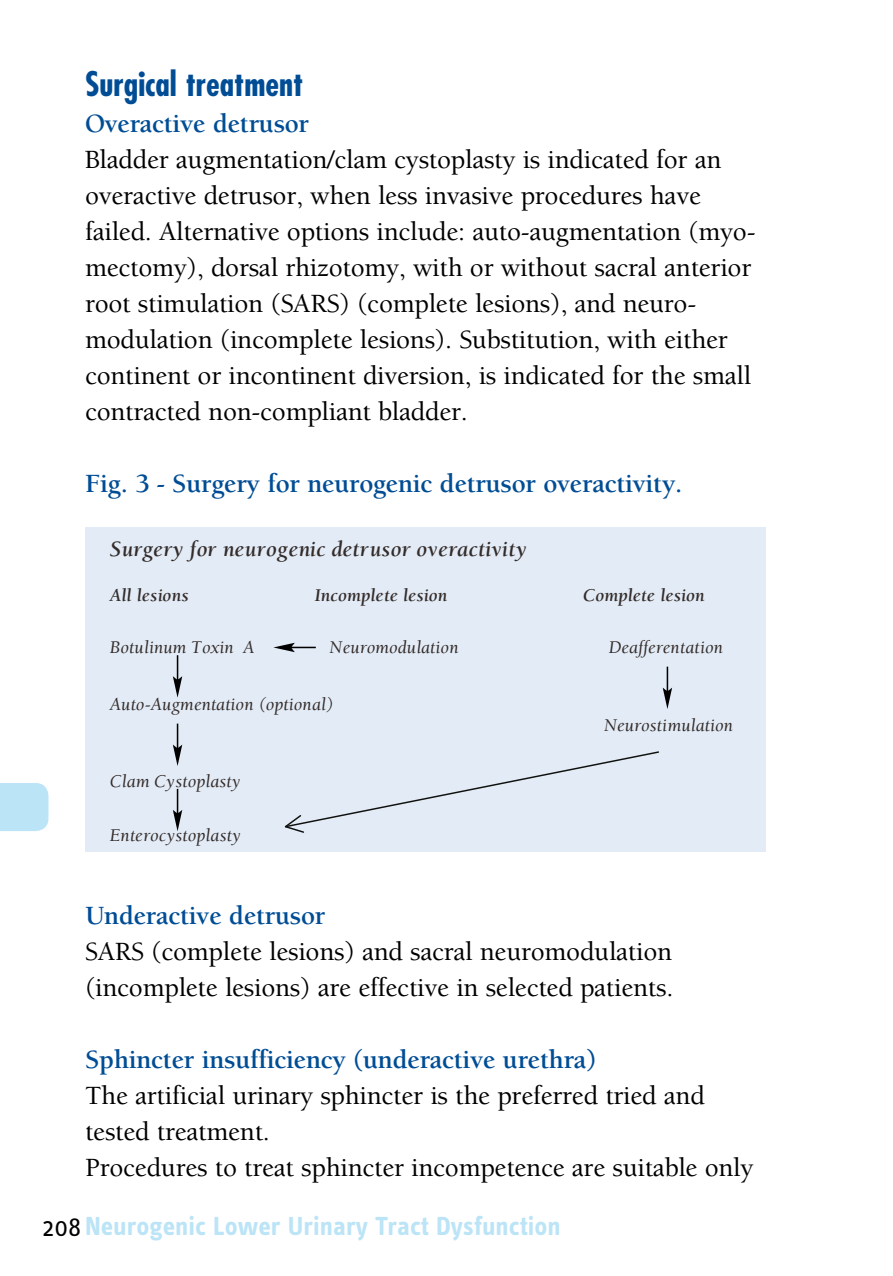
<style>
.page{position:relative;width:893px;height:1276px;background:#fff}
.page>*{position:absolute;margin:0;border:0;box-sizing:border-box;transform-origin:0 0}
.t1{font:700 condensed 33px "Futura";color:#004d95}
.t2{font:500 27px/36px "Berkeley";letter-spacing:-.01em;color:#000}
.t3{font:700 27px "Berkeley";letter-spacing:-.01em;color:#004d95}
.t4{font:700 27px "Info Text";color:#bce4f7}
.t5{font:italic 700 22.5px "Berkeley";letter-spacing:.005em;color:#342c2b}
.t6{font:italic 18.3px "Berkeley";letter-spacing:.01em;color:#342c2b}
.t7{font:italic 700 18.3px "Berkeley";letter-spacing:.005em;color:#342c2b}
.s1{font-weight:400;color:#000}
</style>
<div class="page">
<div style="left:0;top:783px;width:49px;height:48px;background:#bce4f7"></div>
<div style="left:90px;top:532px;width:675px;height:320px;background:#e3ecf6"></div>
<svg style="left:173px;top:655px;width:9px;height:42px"></svg>
<svg style="left:173px;top:723px;width:9px;height:43px"></svg>
<svg style="left:173px;top:789px;width:9px;height:42px"></svg>
<svg style="left:663px;top:666px;width:9px;height:43px"></svg>
<svg style="left:273px;top:643px;width:43px;height:9px"></svg>
<p class="t1" style="left:85px;top:62px;width:220px">Surgical treatment</p>
<p class="t3" style="left:85px;top:109px;width:226px">Overactive detrusor</p>
<p class="t2" style="left:85px;top:142px;width:672px">Bladder augmentation/clam cystoplasty is indicated for an overactive detrusor, when less invasive procedures have failed. Alternative options include: auto-augmentation (myo&shy;mectomy), dorsal rhizotomy, with or without sacral anterior root stimulation (SARS) (complete lesions), and neuro&shy;modulation (incomplete lesions). Substitution, with either continent or incontinent diversion, is indicated for the small contracted non-compliant bladder.</p>
<p class="t3" style="left:85px;top:469px;width:599px">Fig. 3 - Surgery for neurogenic detrusor overactivity.</p>
<p class="t5" style="left:110px;top:537px;width:418px">Surgery for neurogenic detrusor overactivity</p>
<p class="t7" style="left:110px;top:585px;width:80px">All lesions</p>
<p class="t7" style="left:315px;top:585px;width:134px">Incomplete lesion</p>
<p class="t7" style="left:583px;top:585px;width:123px">Complete lesion</p>
<p class="t6" style="left:110px;top:638px;width:146px">Botulinum Toxin A</p>
<p class="t6" style="left:330px;top:638px;width:130px">Neuromodulation</p>
<p class="t6" style="left:609px;top:638px;width:116px">Deafferentation</p>
<p class="t6" style="left:110px;top:694px;width:225px">Auto-Augmentation (optional)</p>
<p class="t6" style="left:604px;top:716px;width:131px">Neurostimulation</p>
<p class="t6" style="left:110px;top:771px;width:132px">Clam Cystoplasty</p>
<p class="t6" style="left:110px;top:826px;width:133px">Enterocystoplasty</p>
<p class="t3" style="left:85px;top:901px;width:242px">Underactive detrusor</p>
<p class="t2" style="left:85px;top:934px;width:590px">SARS (complete lesions) and sacral neuromodulation (incomplete lesions) are effective in selected patients.</p>
<p class="t3" style="left:85px;top:1045px;width:513px">Sphincter insufficiency (underactive urethra)</p>
<p class="t2" style="left:85px;top:1078px;width:670px">The artificial urinary sphincter is the preferred tried and tested treatment.<br>Procedures to treat sphincter incompetence are suitable only</p>
<p class="t4" style="left:43px;top:1210px;width:520px"><span class="s1">208</span>Neurogenic Lower Urinary Tract Dysfunction</p>
</div>
